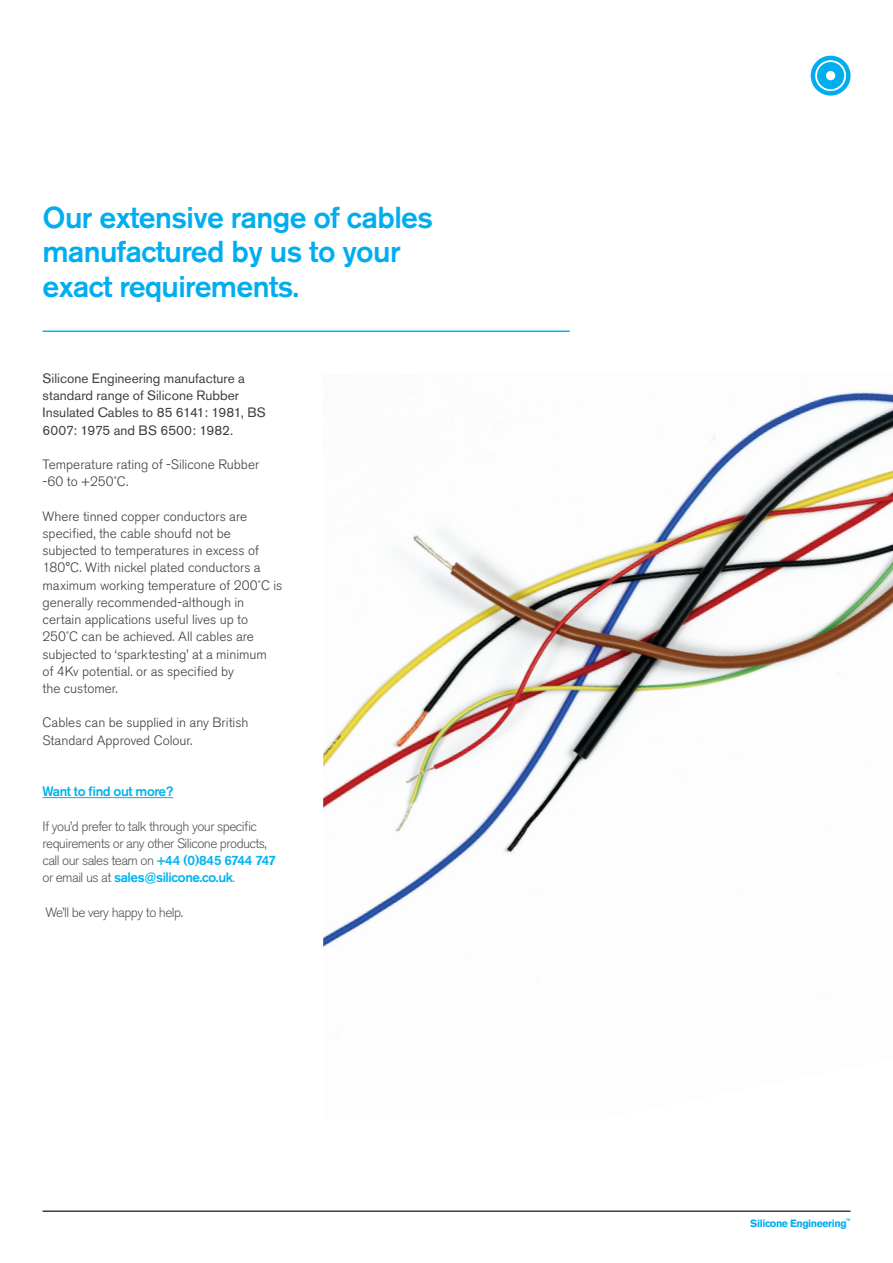
<style>
.page{position:relative;width:893px;height:1263px;background:#fff}
.page>*{position:absolute;margin:0;border:0;box-sizing:border-box;transform-origin:0 0}
.Headline_Copy_-_306c{font:500 30px/34.5px "Akzidenz Grotesk BE";letter-spacing:-.02em;color:#00aeef}
.Copy_Paragraph_Regul{font:300 13.5px/17.2px "Akzidenz Grotesk BE";color:#3e3e3f}
.Copy_Paragraph_Light{font:300 13.5px/17.2px "Akzidenz Grotesk BE";letter-spacing:-.04em;color:#545557}
.Copy_Paragraph_Regul-2{font:13.5px/17.2px "Akzidenz Grotesk BE";color:#3e3e3f}
.Copy_Paragraph_Light-2{font:500 13.5px "Akzidenz Grotesk BE";letter-spacing:-.03em;color:#00b3ef}
.t1{font:700 10.5px "Akzidenz Grotesk BE";letter-spacing:-.04em;color:#00aeef}
.s1{font-weight:500;color:#00b3ef}
.s2{color:#00b3ef}
</style>
<div class="page">
<hr style="left:43px;top:1210px;width:808px;height:2px;background:#3e3e3f">
<hr style="left:43px;top:797px;width:130px;height:1px;background:#00b3ef">
<hr style="left:43px;top:330px;width:527px;height:2px;background:#00b3ef">
<svg style="left:811px;top:56px;width:40px;height:40px"></svg>
<img style="left:323px;top:392px;width:570px;height:555px">
<p class="Headline_Copy_-_306c" style="left:43px;top:200px;width:392px">Our extensive range of cables manufactured by us to your exact requirements.</p>
<p class="Copy_Paragraph_Regul-2" style="left:43px;top:370px;width:225px">Silicone Engineering manufacture a standard range of Silicone Rubber Insulated Cables to 85 6141: 1981, BS 6007: 1975 and BS 6500: 1982.</p>
<p class="Copy_Paragraph_Regul" style="left:43px;top:456px;width:218px">Temperature rating of -Silicone Rubber</p>
<p class="Copy_Paragraph_Regul" style="left:43px;top:473px;width:87px">-60 to +250˚C.</p>
<p class="Copy_Paragraph_Regul" style="left:43px;top:508px;width:206px">Where tinned copper conductors are specified, the cable shoufd not be</p>
<p class="Copy_Paragraph_Regul" style="left:43px;top:542px;width:241px">subjected to temperatures in excess of 180°C. With nickel plated conductors a maximum working temperature of 200˚C is generally recommended-although in</p>
<p class="Copy_Paragraph_Regul" style="left:43px;top:611px;width:207px">certain applications useful lives up to</p>
<p class="Copy_Paragraph_Regul" style="left:43px;top:628px;width:226px">250˚C can be achieved. All cables are subjected to ‘sparktesting’ at a minimum</p>
<p class="Copy_Paragraph_Regul" style="left:43px;top:663px;width:193px">of 4Kv potential. or as specified by</p>
<p class="Copy_Paragraph_Regul" style="left:43px;top:680px;width:77px">the customer.</p>
<p class="Copy_Paragraph_Regul" style="left:43px;top:714px;width:207px">Cables can be supplied in any British<br>Standard Approved Colour.</p>
<p class="Copy_Paragraph_Light-2" style="left:43px;top:783px;width:132px">Want to find out more?</p>
<p class="Copy_Paragraph_Light" style="left:43px;top:818px;width:235px">If you’d prefer to talk through your specific requirements or any other Silicone products, call our sales team on <span class="s1">+44 (0)845 6744 747 </span>or email us at <span class="s1">sales@silicone.co.uk</span><span class="s2">.</span></p>
<p class="Copy_Paragraph_Light" style="left:46px;top:904px;width:139px">We’ll be very happy to help.</p>
<p class="t1" style="left:750px;top:1217px;width:102px">Silicone Engineering<sup>™</sup></p>
</div>
